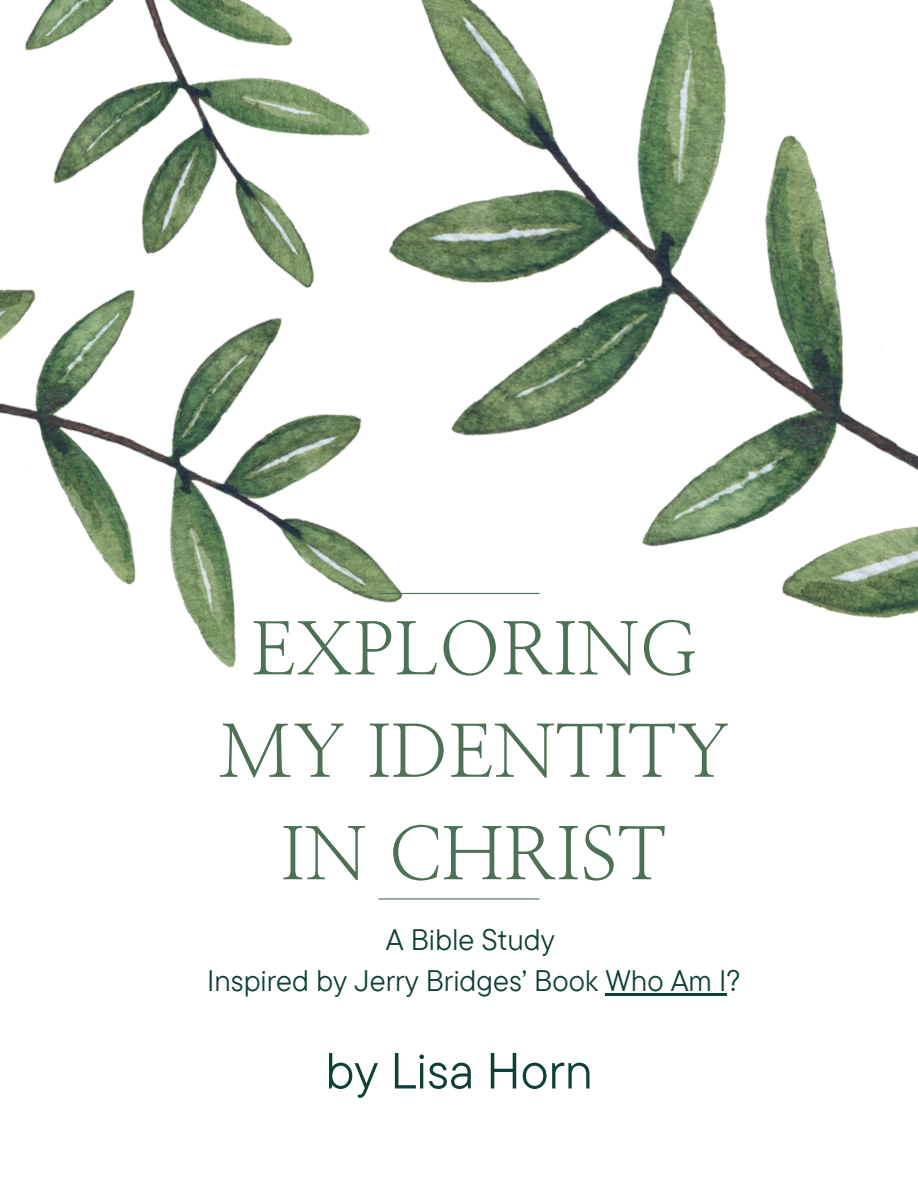
<style>
.page{position:relative;width:918px;height:1188px;background:#fff}
.page>*{position:absolute;margin:0;border:0;box-sizing:border-box;transform-origin:0 0}
.t1{font:73.2px/102.4px "Nanum Myeongjo";color:#4d7155;text-align:center}
.t2{font:50.7px "TT Commons Pro";color:#0e4037}
.t3{font:29.55px "TT Commons Pro";color:#0e4037}
</style>
<div class="page">
<img style="left:378px;top:0;width:540px;height:899px">
<img style="left:25px;top:0;width:400px;height:144px">
<img style="left:0;top:144px;width:479px;height:582px">
<hr style="left:379px;top:593px;width:160px;height:1px;background:#4d7155">
<hr style="left:379px;top:898px;width:160px;height:2px;background:#4d7155">
<hr style="left:605px;top:993px;width:121px;height:3px;background:#0e4037">
<p class="t1" style="left:218px;top:599px;width:514px">EXPLORING<br>MY IDENTITY<br>IN CHRIST</p>
<p class="t3" style="left:386px;top:921px;width:171px">A Bible Study</p>
<p class="t3" style="left:207px;top:962px;width:535px">Inspired by Jerry Bridges’ Book Who Am I?</p>
<h2 class="t2" style="left:325px;top:1038px;width:269px">by Lisa Horn</h2>
</div>
